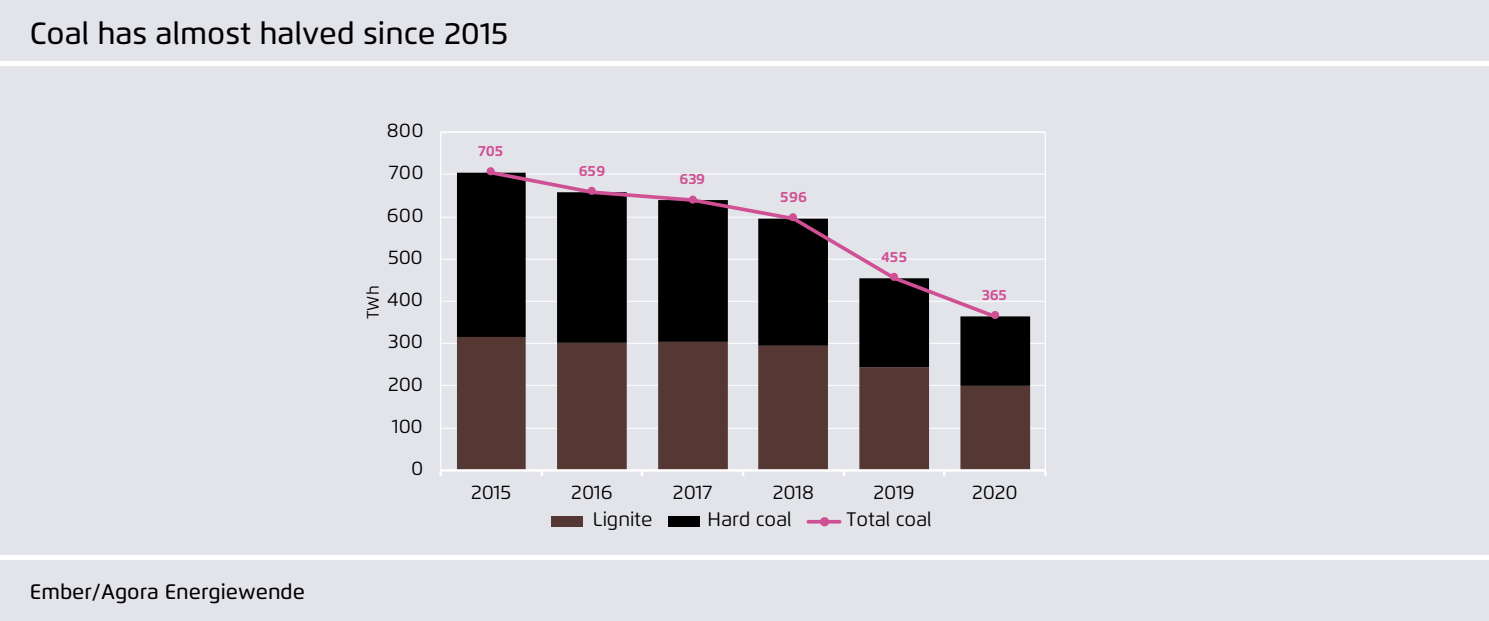
<style>
.page{position:relative;width:1489px;height:621px;background:#fff}
.page>*{position:absolute;margin:0;border:0;box-sizing:border-box;transform-origin:0 0}
.t1{font:500 30.62px "Flexo";color:#000}
.t2{font:500 21px "Flexo";color:#000}
.t3{font:19.6px "Flexo";color:#000}
.t4{font:16.62px "Flexo";color:#000}
.t5{font:700 14.7px "Flexo";letter-spacing:-.005em;color:#d05094}
</style>
<div class="page">
<div style="left:0;top:0;width:1488px;height:620px;background:#e3e4ea"></div>
<div style="left:0;top:61px;width:1488px;height:5px;background:#fff"></div>
<div style="left:0;top:554px;width:1488px;height:5px;background:#fff"></div>
<hr style="left:441px;top:173px;width:604px;height:1px;background:#fff">
<hr style="left:441px;top:216px;width:604px;height:1px;background:#fff">
<hr style="left:441px;top:258px;width:604px;height:1px;background:#fff">
<hr style="left:441px;top:300px;width:604px;height:1px;background:#fff">
<hr style="left:441px;top:342px;width:604px;height:1px;background:#fff">
<hr style="left:441px;top:384px;width:604px;height:1px;background:#fff">
<hr style="left:441px;top:427px;width:604px;height:1px;background:#fff">
<svg style="left:457px;top:385px;width:573px;height:84px;fill:#553834"></svg>
<svg style="left:457px;top:172px;width:573px;height:213px"></svg>
<hr style="left:441px;top:469px;width:604px;height:2px;background:#fff">
<svg style="left:439px;top:470px;width:3px;height:6px"></svg>
<svg style="left:487px;top:168px;width:512px;height:153px"></svg>
<div style="left:487px;top:168px;width:7px;height:6px;background:#d05094;border-radius:50%"></div>
<div style="left:486px;top:167px;width:8px;height:8px;border:1px solid #d05094;border-radius:50%"></div>
<div style="left:588px;top:187px;width:7px;height:7px;background:#d05094;border-radius:50%"></div>
<div style="left:587px;top:186px;width:8px;height:9px;border:1px solid #d05094;border-radius:50%"></div>
<div style="left:689px;top:196px;width:7px;height:7px;background:#d05094;border-radius:50%"></div>
<div style="left:688px;top:195px;width:8px;height:8px;border:1px solid #d05094;border-radius:50%"></div>
<div style="left:789px;top:213px;width:7px;height:7px;background:#d05094;border-radius:50%"></div>
<div style="left:788px;top:213px;width:9px;height:8px;border:1px solid #d05094;border-radius:50%"></div>
<div style="left:890px;top:273px;width:7px;height:7px;background:#d05094;border-radius:50%"></div>
<div style="left:889px;top:272px;width:9px;height:8px;border:1px solid #d05094;border-radius:50%"></div>
<div style="left:991px;top:311px;width:7px;height:7px;background:#d05094;border-radius:50%"></div>
<div style="left:991px;top:310px;width:8px;height:9px;border:1px solid #d05094;border-radius:50%"></div>
<div style="left:551px;top:515px;width:31px;height:11px;background:#553834"></div>
<div style="left:668px;top:515px;width:31px;height:11px;background:#000"></div>
<svg style="left:808px;top:519px;width:31px;height:4px"></svg>
<div style="left:820px;top:517px;width:8px;height:8px;background:#d05094;border-radius:50%"></div>
<div style="left:820px;top:516px;width:9px;height:10px;border:1px solid #d05094;border-radius:50%"></div>
<h1 class="t1" style="left:30px;top:15px;width:480px">Coal has almost halved since 2015</h1>
<p class="t2" style="left:30px;top:578px;width:277px">Ember/Agora Energiewende</p>
<p class="t3" style="left:387px;top:118px;width:38px">800</p>
<p class="t3" style="left:389px;top:160px;width:36px">700</p>
<p class="t3" style="left:387px;top:203px;width:38px">600</p>
<p class="t3" style="left:388px;top:245px;width:36px">500</p>
<p class="t4" style="left:363px;top:319px;width:35px;rotate:-90deg">TWh</p>
<p class="t3" style="left:387px;top:287px;width:37px">400</p>
<p class="t3" style="left:388px;top:329px;width:36px">300</p>
<p class="t3" style="left:388px;top:371px;width:36px">200</p>
<p class="t3" style="left:392px;top:414px;width:32px">100</p>
<p class="t3" style="left:411px;top:456px;width:14px">0</p>
<p class="t5" style="left:478px;top:142px;width:27px">705</p>
<p class="t5" style="left:579px;top:161px;width:28px">659</p>
<p class="t5" style="left:679px;top:170px;width:27px">639</p>
<p class="t5" style="left:780px;top:188px;width:28px">596</p>
<p class="t5" style="left:881px;top:247px;width:28px">455</p>
<p class="t5" style="left:981px;top:285px;width:27px">365</p>
<p class="t3" style="left:471px;top:480px;width:42px">2015</p>
<p class="t3" style="left:571px;top:480px;width:43px">2016</p>
<p class="t3" style="left:673px;top:480px;width:41px">2017</p>
<p class="t3" style="left:772px;top:480px;width:43px">2018</p>
<p class="t3" style="left:873px;top:480px;width:43px">2019</p>
<p class="t3" style="left:972px;top:480px;width:47px">2020</p>
<p class="t3" style="left:593px;top:507px;width:61px">Lignite</p>
<p class="t3" style="left:707px;top:507px;width:85px">Hard coal</p>
<p class="t3" style="left:846px;top:507px;width:86px">Total coal</p>
</div>
